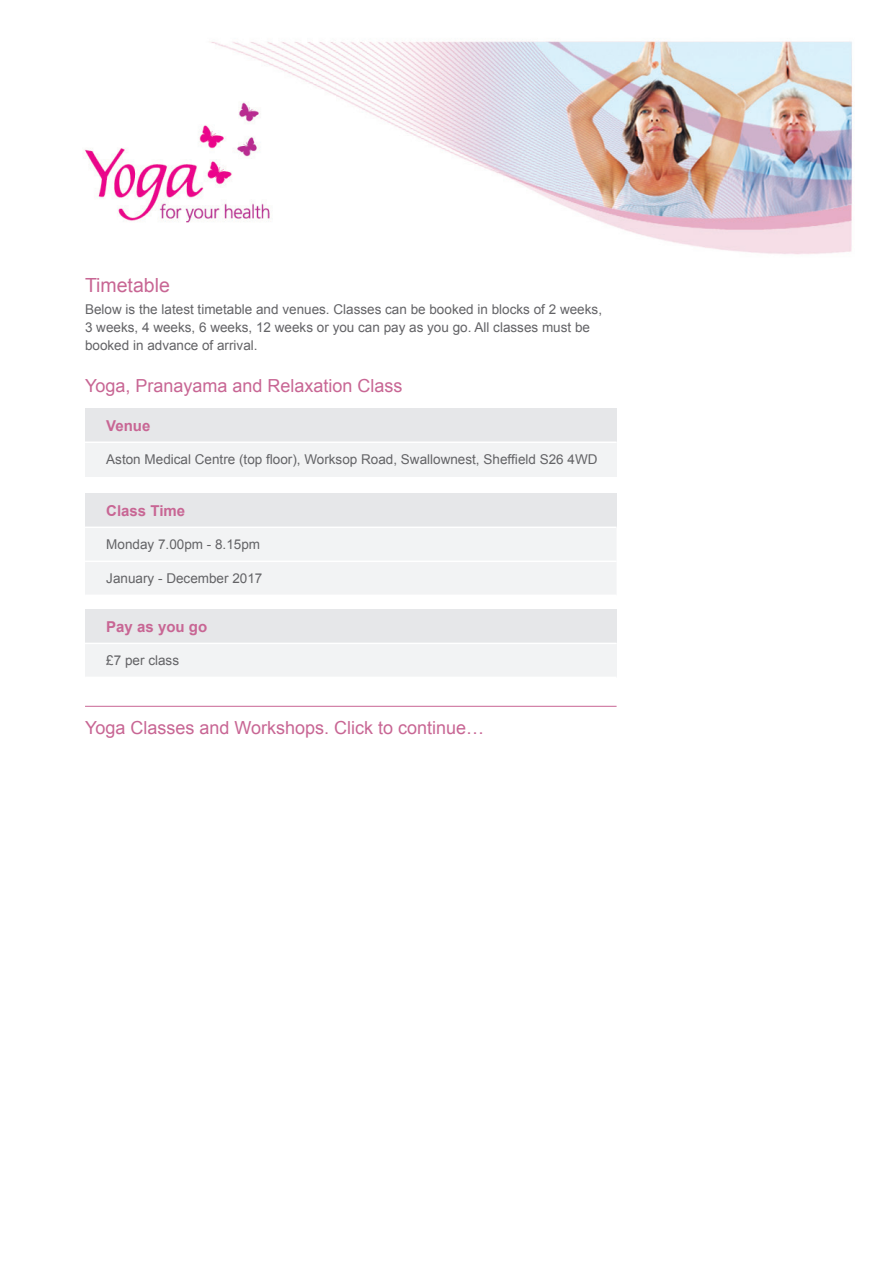
<style>
.page{position:relative;width:893px;height:1263px;background:#fff}
.page>*{position:absolute;margin:0;border:0;box-sizing:border-box;transform-origin:0 0}
.t1{font:19.5px "Arial";color:#c86694}
.t2{font:18px "Arial";color:#c86694}
.t3{font:700 15px "Arial";color:#c86694}
.t4{font:13.5px/18px "Arial";color:#636366}
</style>
<div class="page">
<img style="left:84px;top:41px;width:769px;height:214px">
<div style="left:85px;top:493px;width:532px;height:34px;background:#e6e7e9"></div>
<div style="left:85px;top:528px;width:531px;height:66px;background:#f2f3f4"></div>
<hr style="left:85px;top:526px;width:532px;height:2px;background:#fff">
<hr style="left:85px;top:561px;width:532px;height:1px;background:#fff">
<div style="left:85px;top:408px;width:532px;height:34px;background:#e6e7e9"></div>
<div style="left:85px;top:442px;width:532px;height:34px;background:#f2f3f4"></div>
<hr style="left:85px;top:441px;width:532px;height:2px;background:#fff">
<hr style="left:85px;top:706px;width:532px;height:1px;background:#c86694">
<div style="left:85px;top:609px;width:532px;height:34px;background:#e6e7e9"></div>
<div style="left:85px;top:643px;width:532px;height:34px;background:#f2f3f4"></div>
<hr style="left:85px;top:643px;width:532px;height:1px;background:#fff">
<h1 class="t1" style="left:85px;top:272px;width:86px">Timetable</h1>
<p class="t4" style="left:85px;top:300px;width:518px">Below is the latest timetable and venues. Classes can be booked in blocks of 2 weeks,<br>3 weeks, 4 weeks, 6 weeks, 12 weeks or you can pay as you go. All classes must be booked in advance of arrival.</p>
<h2 class="t2" style="left:85px;top:373px;width:319px">Yoga, Pranayama and Relaxation Class</h2>
<p class="t3" style="left:106px;top:416px;width:46px">Venue</p>
<p class="t4" style="left:106px;top:451px;width:493px">Aston Medical Centre (top floor), Worksop Road, Swallownest, Sheffield S26 4WD</p>
<p class="t3" style="left:106px;top:501px;width:80px">Class Time</p>
<p class="t4" style="left:106px;top:536px;width:155px">Monday 7.00pm - 8.15pm</p>
<p class="t4" style="left:106px;top:570px;width:158px">January - December 2017</p>
<p class="t3" style="left:106px;top:617px;width:102px">Pay as you go</p>
<p class="t4" style="left:106px;top:652px;width:74px">£7 per class</p>
<h2 class="t2" style="left:85px;top:716px;width:401px">Yoga Classes and Workshops. Click to continue…</h2>
</div>
